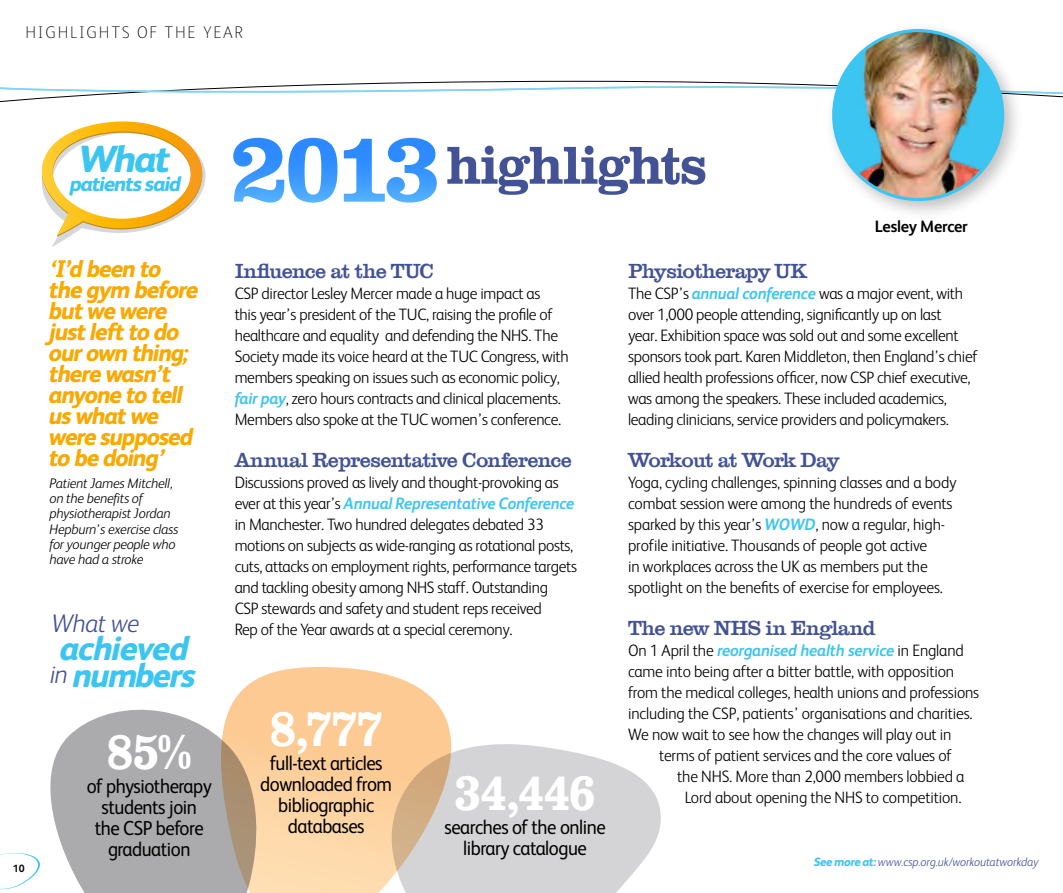
<style>
.page{position:relative;width:1063px;height:893px;background:#fff}
.page>*{position:absolute;margin:0;border:0;box-sizing:border-box;transform-origin:0 0}
.t1{font:700 55.2px "Clarendon Com";letter-spacing:-.03em;color:#425295;scale:.96 1}
.t2{font:700 50.85px "Clarendon Com";letter-spacing:-.04em;color:#fff;scale:.94 1}
.t3{font:italic 800 37.8px "FS Albert";color:#3dc5f1}
.t4{font:italic 800 33.9px/26.7px "FS Albert";color:#3dc5f1}
.t5{font:italic 300 25.5px "FS Albert";letter-spacing:-.035em;color:#425295}
.t6{font:italic 800 24px/21px "FS Albert";color:#f9a900}
.t7{font:500 21px "Clarendon Com";letter-spacing:-.04em;color:#425295}
.t8{font:italic 800 20.7px "FS Albert";color:#3dc5f1}
.t9{font:20.25px/21px "FS Albert";letter-spacing:-.025em;color:#000;text-align:center;scale:.92 1}
.t10{font:100 16.95px "FS Albert";letter-spacing:.1em;color:#000}
.t11{font:300 16.5px/21px "FS Albert";letter-spacing:-.02em;color:#000;scale:.96 1}
.t12{font:italic 700 16.5px "FS Albert";letter-spacing:-.01em;color:#3dc5f1;scale:.96 1}
.t13{font:700 16.5px "FS Albert";letter-spacing:-.02em;color:#000}
.t14{font:italic 300 13.8px/15.3px "FS Albert";letter-spacing:-.02em;color:#000}
.t15{font:italic 300 12px "FS Albert";letter-spacing:-.01em;color:#425295}
.t16{font:700 10.5px "FS Albert";color:#000}
.s1{font-weight:300;font-size:25.5px;color:#425295}
.s2{font-size:95.85px;color:#fff}
.s3{font-weight:700;font-style:italic;color:#3dc5f1}
.s4{font-weight:300;font-style:normal;color:#000}
.s5{font-weight:800;font-style:normal;color:#3dc5f1}
</style>
<div class="page">
<svg style="left:374px;top:81px;width:387px;height:2px"></svg>
<svg style="left:230px;top:667px;width:221px;height:226px"></svg>
<svg style="left:50px;top:708px;width:208px;height:185px;fill:#ababae"></svg>
<svg style="left:392px;top:741px;width:269px;height:152px;fill:#d4d4d6"></svg>
<svg style="left:0;top:853px;width:40px;height:37px"></svg>
<svg style="left:0;top:83px;width:1063px;height:164px"></svg>
<div style="left:823px;top:20px;width:200px;height:200px;background:#000;opacity:.25"></div>
<img style="left:834px;top:31px;width:169px;height:168px;border-radius:84px">
<p class="t10" style="left:26px;top:21px;width:219px">H IGHLIGHTS OF THE YEAR</p>
<h3 class="t3" style="left:76px;top:132px;width:103px">What</h3>
<p class="t8" style="left:69px;top:169px;width:118px">patientssaid</p>
<p class="t16" style="left:13px;top:861px;width:13px">10</p>
<h3 class="t6" style="left:48px;top:257px;width:157px">‘I’d been to thegym before butwewere justlefttodo ourown thing; therewasn’t anyonetotell uswhatwe weresupposed tobedoing’</h3>
<p class="t14" style="left:49px;top:474px;width:131px">Patient James Mitchell, on the benefits of physiotherapist Jordan<br>Hepburn’s exercise class for younger people who have had a stroke</p>
<h3 class="t5" style="left:52px;top:606px;width:89px">What we</h3>
<h3 class="t4" style="left:50px;top:633px;width:156px">achieved<br><span class="s1">i n</span> numbers</h3>
<h2 class="t2" style="left:106px;top:723px;width:93px">85%</h2>
<p class="t9" style="left:87px;top:775px;width:137px">of physiotherapy students join the CSP before graduation</p>
<h1 class="t1" style="left:230px;top:134px;width:498px"><span class="s2">2013</span>highlights</h1>
<p class="t13" style="left:875px;top:215px;width:94px">Lesley Mercer</p>
<p class="t7" style="left:235px;top:259px;width:201px">Influence at the TUC</p>
<p class="t11" style="left:235px;top:282px;width:349px">CSP director Lesley Mercer made a huge impact as<br>this year’s president of the TUC, raising the profile of healthcare and equality and defending the NHS. The Society made its voice heard at the TUC Congress, with members speaking on issues such as economic policy, <span class="s3">fair pay</span>, zero hours contracts and clinical placements.<br>Members also spoke at the TUC women’s conference.</p>
<p class="t7" style="left:235px;top:448px;width:339px">Annual Representative Conference</p>
<p class="t11" style="left:235px;top:471px;width:358px">Discussions proved as lively and thought-provoking as ever at this year’s <span class="s3">Annual Representative Conference </span>in Manchester. Two hundred delegates debated 33 motions on subjects as wide-ranging as rotational posts, cuts, attacks on employment rights, performance targets and tackling obesity among NHS staff. Outstanding<br>CSP stewards and safety and student reps received<br>Rep of the Year awards at a special ceremony.</p>
<h2 class="t2" style="left:269px;top:700px;width:122px">8,777</h2>
<p class="t9" style="left:260px;top:751px;width:145px">full-text articles downloaded from bibliographic databases</p>
<h2 class="t2" style="left:454px;top:764px;width:152px">34,446</h2>
<p class="t9" style="left:445px;top:815px;width:177px">searches of the online library catalogue</p>
<p class="t7" style="left:628px;top:259px;width:180px">Physiotherapy UK</p>
<p class="t11" style="left:628px;top:282px;width:366px">The CSP’s <span class="s3">annual conference</span> was a major event, with over 1,000 people attending, significantly up on last<br>year. Exhibition space was sold out and some excellent sponsors took part. Karen Middleton, then England’s chief allied health professions officer, now CSP chief executive, was among the speakers. These included academics, leading clinicians, service providers and policymakers.</p>
<p class="t7" style="left:628px;top:448px;width:213px">Workout at Work Day</p>
<p class="t11" style="left:628px;top:471px;width:344px">Yoga, cycling challenges, spinning classes and a body combat session were among the hundreds of events sparked by this year’s <span class="s3">WOWD</span>, now a regular, high&shy;profile initiative. Thousands of people got active<br>in workplaces across the UK as members put the spotlight on the benefits of exercise for employees.</p>
<p class="t7" style="left:628px;top:616px;width:249px">The new NHS in England</p>
<p class="t12" style="left:628px;top:639px;width:351px"><span class="s4">On 1 April the</span> reorganised health service <span class="s4">in England</span></p>
<p class="t11" style="left:628px;top:660px;width:341px">came into being after a bitter battle, with opposition</p>
<p class="t11" style="left:628px;top:681px;width:367px">from the medical colleges, health unions and professions</p>
<p class="t11" style="left:628px;top:702px;width:360px">including the CSP, patients’ organisations and charities.</p>
<p class="t11" style="left:628px;top:723px;width:338px">We now wait to see how the changes will play out in</p>
<p class="t11" style="left:659px;top:744px;width:306px">terms of patient services and the core values of</p>
<p class="t11" style="left:677px;top:765px;width:301px">the NHS. More than 2,000 members lobbied a</p>
<p class="t11" style="left:685px;top:786px;width:290px">Lord about opening the NHS to competition.</p>
<p class="t15" style="left:813px;top:854px;width:227px"><span class="s5">See more at:</span>www.csp.org.uk/workoutatworkday</p>
</div>
